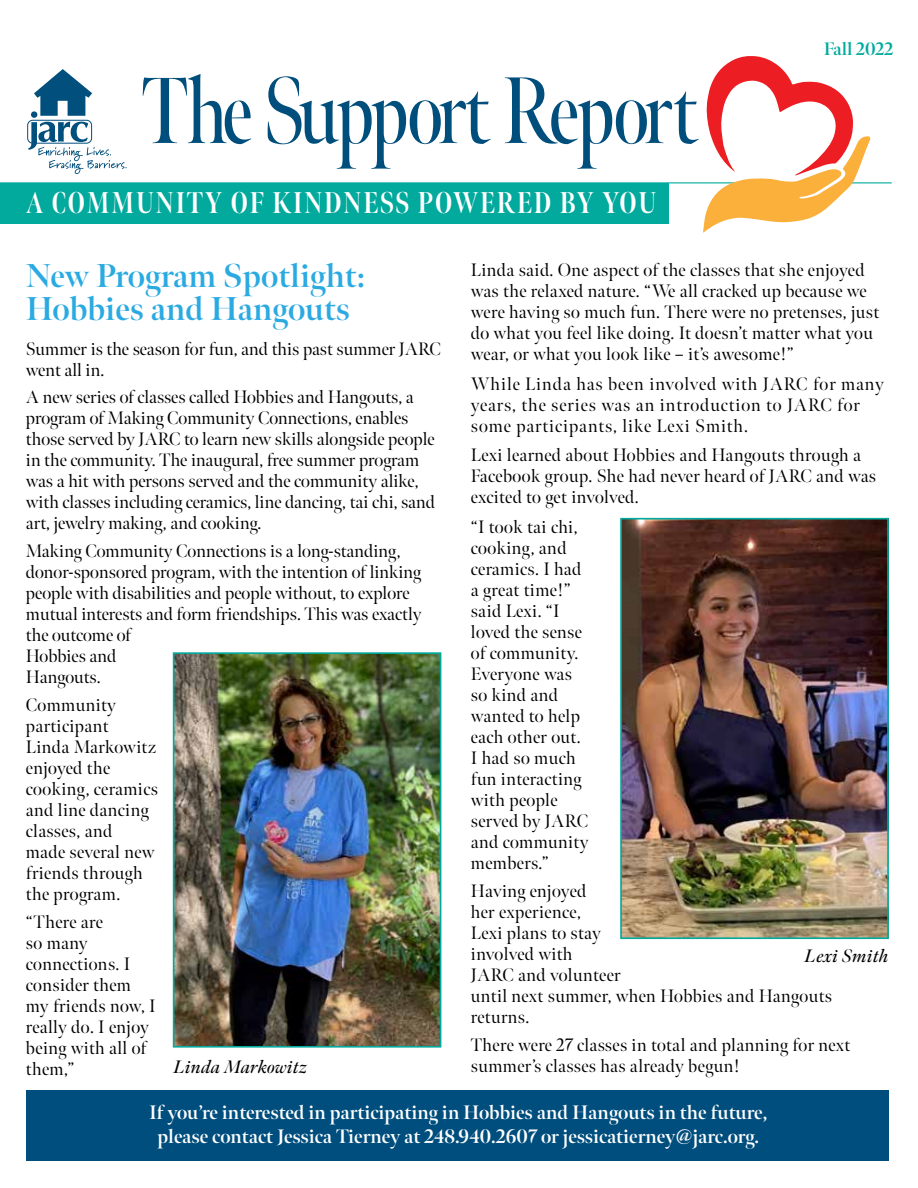
<style>
.page{position:relative;width:918px;height:1188px;background:#fff}
.page>*{position:absolute;margin:0;border:0;box-sizing:border-box;transform-origin:0 0}
.t1{font:extra-condensed 94.5px "Meno Banner";letter-spacing:-.03em;color:#004e7c}
.t2{font:700 33px/33px "Meno Banner";color:#2baae2}
.t3{font:700 extra-condensed 30px "Meno Banner";letter-spacing:.06em;color:#fff}
.t4{font:700 19.5px/24px "Meno Banner";color:#fff;text-align:center}
.t5{font:18px/21px "Meno Banner";letter-spacing:.01em;color:#000}
.t6{font:18px/21px "Meno Banner";letter-spacing:.05em;color:#000}
.t7{font:italic 600 18px "Meno Banner";letter-spacing:.02em;color:#000}
.t8{font:700 18px "Meno Banner";color:#01aa9d}
</style>
<div class="page">
<hr style="left:0;top:182px;width:892px;height:1px;background:#01aa9d">
<div style="left:0;top:183px;width:668px;height:41px;background:#01aa9d"></div>
<svg style="left:703px;top:56px;width:168px;height:177px"></svg>
<div style="left:27px;top:120px;width:65px;height:24px;border:1px solid #004f7d;border-radius:5px"></div>
<svg style="left:28px;top:69px;width:99px;height:105px"></svg>
<img style="left:176px;top:655px;width:262px;height:390px">
<div style="left:173px;top:652px;width:268px;height:396px;border:2px solid #01aa9d"></div>
<img style="left:623px;top:521px;width:263px;height:415px">
<div style="left:620px;top:518px;width:269px;height:421px;border:2px solid #01aa9d"></div>
<div style="left:26px;top:1091px;width:863px;height:70px;background:#004e7d"></div>
<h1 class="t1" style="left:141px;top:55px;width:559px">The SupportReport</h1>
<h3 class="t3" style="left:26px;top:185px;width:632px">A COMMUNITY OF KINDNESS POWERED BY YOU</h3>
<p class="t8" style="left:824px;top:37px;width:71px">Fall 2022</p>
<h2 class="t2" style="left:26px;top:260px;width:341px">New Program Spotlight:<br>Hobbies and Hangouts</h2>
<p class="t5" style="left:26px;top:338px;width:417px">Summer is the season for fun, and this past summer JARC went all in.</p>
<p class="t5" style="left:26px;top:387px;width:411px">A new series of classes called Hobbies and Hangouts, a program of Making Community Connections, enables those served by JARC to learn new skills alongside people in the community. The inaugural, free summer program was a hit with persons served and the community alike, with classes including ceramics, line dancing, tai chi, sand art, jewelry making, and cooking.</p>
<p class="t5" style="left:26px;top:541px;width:397px">Making Community Connections is a long-standing, donor-sponsored program, with the intention of linking people with disabilities and people without, to explore mutual interests and form friendships. This was exactly the outcome of<br>Hobbies and<br>Hangouts.</p>
<p class="t5" style="left:26px;top:695px;width:134px">Community participant<br>Linda Markowitz enjoyed the cooking, ceramics and line dancing classes, and<br>made several new friends through the program.</p>
<p class="t5" style="left:26px;top:911px;width:131px">“There are<br>so many connections. I consider them my friends now, I really do. I enjoy being with all of them,”</p>
<p class="t7" style="left:174px;top:1056px;width:134px">Linda Markowitz</p>
<p class="t5" style="left:471px;top:260px;width:410px">Linda said. One aspect of the classes that she enjoyed was the relaxed nature. “We all cracked up because we were having so much fun. There were no pretenses, just do what you feel like doing. It doesn’t matter what you wear, or what you look like – it’s awesome!”</p>
<p class="t6" style="left:471px;top:373px;width:414px">While Linda has been involved with JARC for many years, the series was an introduction to JARC for some participants, like Lexi Smith.</p>
<p class="t5" style="left:471px;top:445px;width:407px">Lexi learned about Hobbies and Hangouts through a<br>Facebook group. She had never heard of JARC and was excited to get involved.</p>
<p class="t5" style="left:471px;top:517px;width:119px">“I took tai chi, cooking, and ceramics. I had a great time!” said Lexi. “I loved the sense of community.<br>Everyone was so kind and wanted to help each other out.<br>I had so much fun interacting with people served by JARC and community members.”</p>
<p class="t5" style="left:471px;top:881px;width:363px">Having enjoyed<br>her experience,<br>Lexi plans to stay<br>involved with<br>JARC and volunteer<br>until next summer, when Hobbies and Hangouts returns.</p>
<p class="t5" style="left:471px;top:1034px;width:381px">There were 27 classes in total and planning for next summer’s classes has already begun!</p>
<p class="t7" style="left:805px;top:944px;width:85px">Lexi Smith</p>
<p class="t4" style="left:149px;top:1101px;width:620px">If you’re interested in participating in Hobbies and Hangouts in the future, please contact Jessica Tierney at 248.940.2607 or jessicatierney@jarc.org.</p>
</div>
